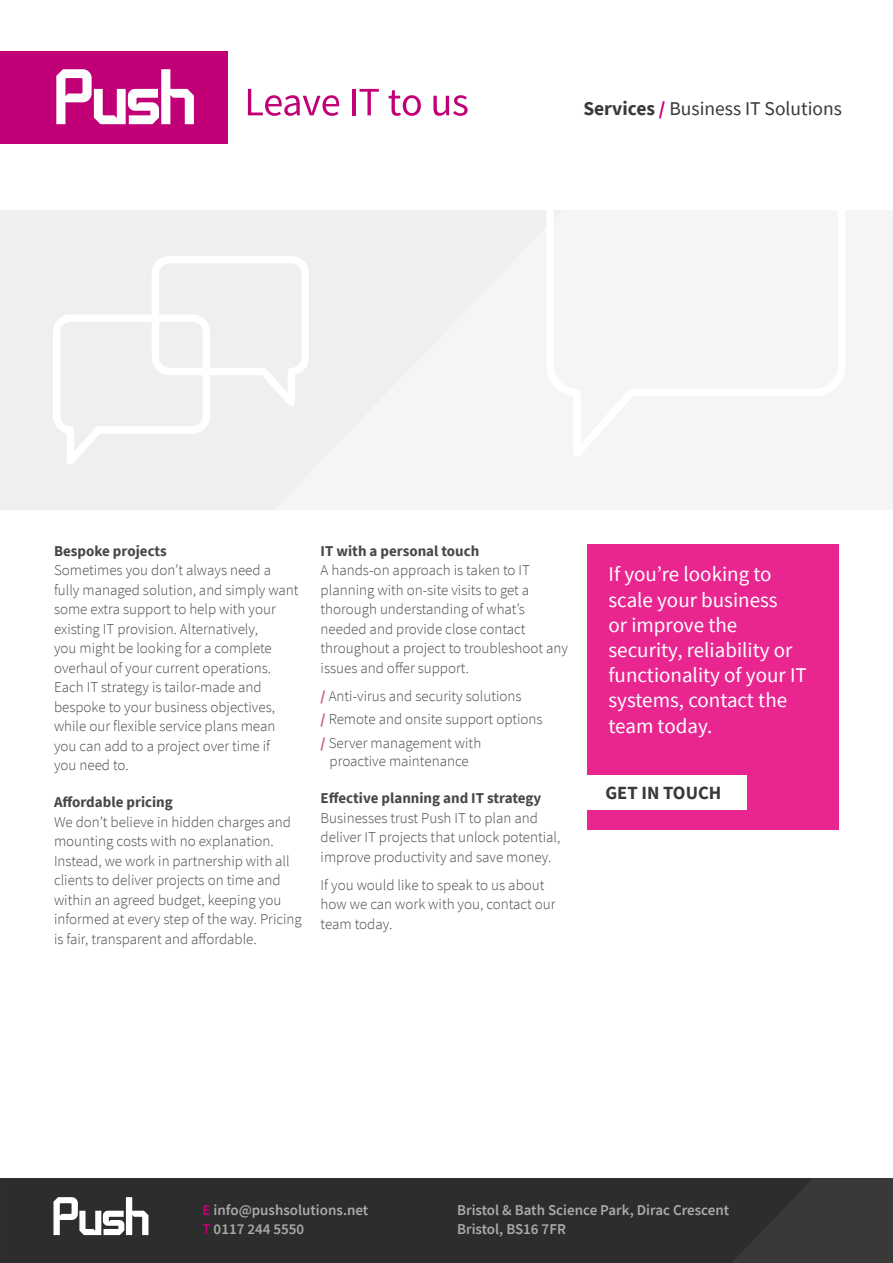
<style>
.page{position:relative;width:893px;height:1263px;background:#fff}
.page>*{position:absolute;margin:0;border:0;box-sizing:border-box;transform-origin:0 0}
.t1{font:21px/25.2px "Source Sans Pro";color:#fff}
.t2{font:19.5px "Source Sans Pro";color:#393939}
.t3{font:700 18.6px "Source Sans Pro";color:#393939}
.t4{font:300 15px/19.5px "Source Sans Pro";color:#484848}
.t5{font:600 15px/19.5px "Source Sans Pro";color:#aaa}
.t6{font:700 15px "Source Sans Pro";color:#484848}
.s1{font-weight:700}
.s2{font-weight:700;color:#c10077}
.s3{font-weight:700;color:#cd5590}
.s4{color:#c10077}
</style>
<div class="page">
<div style="left:0;top:51px;width:227px;height:92px;background:#c10077"></div>
<svg style="left:56px;top:69px;width:138px;height:55px"></svg>
<svg style="left:248px;top:89px;width:91px;height:27px"></svg>
<hr style="left:352px;top:89px;width:3px;height:26px;background:#c10077">
<svg style="left:359px;top:89px;width:20px;height:26px"></svg>
<svg style="left:389px;top:90px;width:32px;height:26px"></svg>
<svg style="left:433px;top:95px;width:35px;height:21px"></svg>
<div style="left:0;top:1178px;width:893px;height:85px;background:#393939"></div>
<div style="left:1px;top:1179px;width:810px;height:84px;background:#2d2d2d"></div>
<svg style="left:53px;top:1197px;width:95px;height:38px"></svg>
<div style="left:0;top:210px;width:892px;height:300px;background:#f5f5f5"></div>
<div style="left:587px;top:544px;width:252px;height:286px;background:#e92690"></div>
<div style="left:580px;top:775px;width:167px;height:34px;background:#fff"></div>
<h2 class="t2" style="left:583px;top:96px;width:260px"><span class="s1">Services</span> <span class="s2">/</span> Business IT Solutions</h2>
<p class="t6" style="left:54px;top:540px;width:114px">Bespoke projects</p>
<p class="t4" style="left:54px;top:560px;width:246px">Sometimes you don’t always need a fully managed solution, and simply want some extra support to help with your existing IT provision. Alternatively,<br>you might be looking for a complete overhaul of your current operations.<br>Each IT strategy is tailor-made and bespoke to your business objectives, while our flexible service plans mean you can add to a project over time if<br>you need to.</p>
<p class="t6" style="left:54px;top:792px;width:120px">Affordable pricing</p>
<p class="t4" style="left:54px;top:812px;width:249px">We don’t believe in hidden charges and mounting costs with no explanation.<br>Instead, we work in partnership with all clients to deliver projects on time and within an agreed budget, keeping you informed at every step of the way. Pricing is fair, transparent and affordable.</p>
<p class="t6" style="left:321px;top:540px;width:160px">IT with a personal touch</p>
<p class="t4" style="left:321px;top:560px;width:249px">A hands-on approach is taken to IT planning with on-site visits to get a thorough understanding of what’s needed and provide close contact throughout a project to troubleshoot any issues and offer support.</p>
<p class="t4" style="left:321px;top:684px;width:223px;line-height:23.7px"><span class="s3">/</span> Anti-virus and security solutions<br><span class="s3">/</span> Remote and onsite support options <span class="s3">/</span> Server management with</p>
<p class="t4" style="left:330px;top:751px;width:141px">proactive maintenance</p>
<p class="t6" style="left:321px;top:788px;width:222px">Effective planning and IT strategy</p>
<p class="t4" style="left:321px;top:808px;width:241px">Businesses trust Push IT to plan and deliver IT projects that unlock potential, improve productivity and save money.</p>
<p class="t4" style="left:321px;top:875px;width:236px">If you would like to speak to us about how we can work with you, contact our team today.</p>
<h1 class="t1" style="left:608px;top:562px;width:200px">If you’re looking to scale your business<br>or improve the security, reliability or functionality of your IT systems, contact the team today.</h1>
<p class="t3" style="left:605px;top:780px;width:118px">GET IN TOUCH</p>
<p class="t5" style="left:202px;top:1200px;width:167px"><span class="s4">E</span> info@pushsolutions.net<br><span class="s4">T</span> 0117 244 5550</p>
<p class="t5" style="left:457px;top:1200px;width:274px">Bristol &amp; Bath Science Park, Dirac Crescent<br>Bristol, BS16 7FR</p>
</div>
